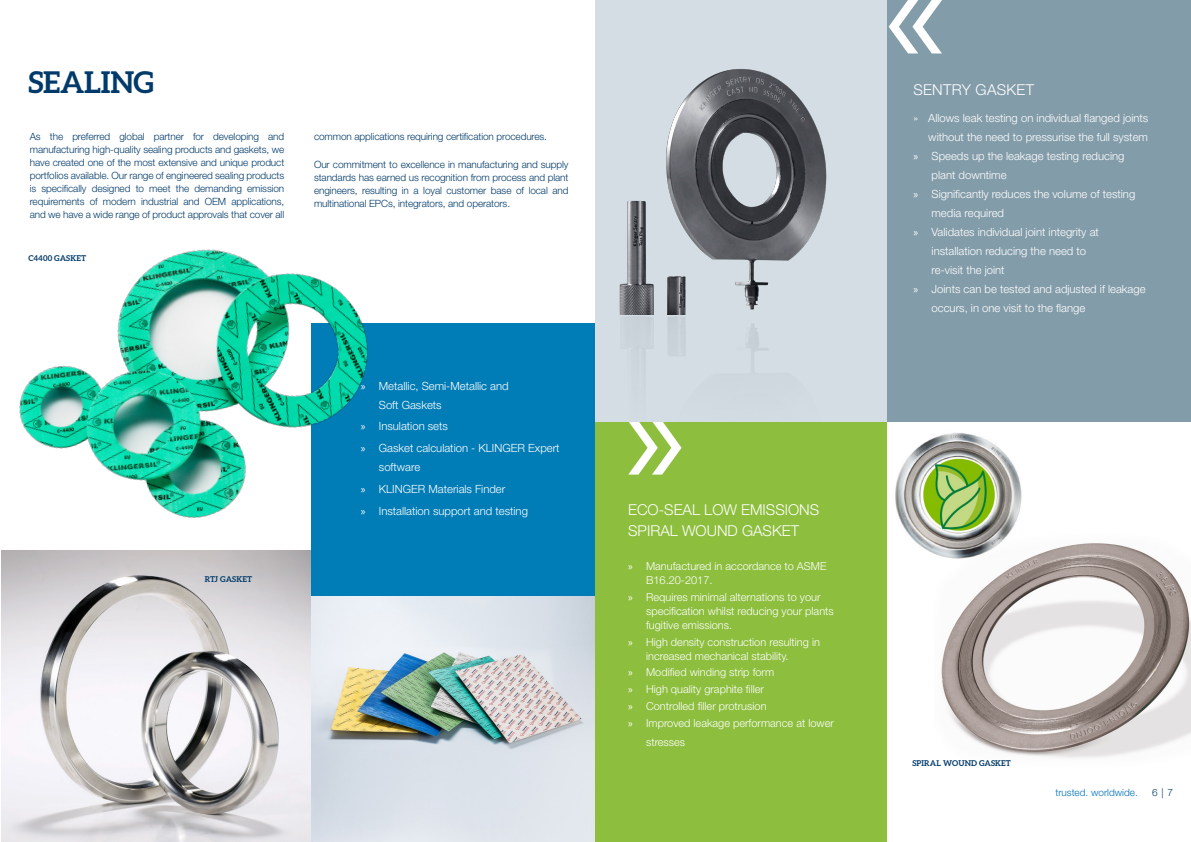
<style>
.page{position:relative;width:1191px;height:842px;background:#fff}
.page>*{position:absolute;margin:0;border:0;box-sizing:border-box;transform-origin:0 0}
.HL{font:700 30px "Aleo";letter-spacing:-.01em;color:#003a6a}
.HL-2{font:300 15px "Helvetica Neue LT Pro";color:#fff}
.t1{font:300 11.3px/19px "Helvetica Neue LT Pro";color:#fff}
.t2{font:300 11px/14px "Helvetica Neue LT Pro";color:#fff}
.Copy{font:300 10px/13px "Helvetica Neue LT Pro";letter-spacing:-.01em;color:#003a6a;text-align:justify}
.t3{font:300 10px "Helvetica Neue LT Pro";color:#0072bc}
.Copy-2{font:700 8px "Aleo";letter-spacing:.01em;color:#003a6a}
.s1{font-family:"Myriad Pro";font-weight:400}
</style>
<div class="page">
<img style="left:310px;top:596px;width:285px;height:246px">
<div style="left:310px;top:323px;width:285px;height:273px;background:#007cb6"></div>
<div style="left:595px;top:421px;width:292px;height:421px;background:#8dbe3e"></div>
<div style="left:887px;top:0;width:304px;height:421px;background:#839ca9"></div>
<svg style="left:897px;top:0;width:45px;height:53px"></svg>
<img style="left:581px;top:315px;width:316px;height:345px">
<img style="left:595px;top:0;width:302px;height:315px">
<img style="left:895px;top:432px;width:127px;height:128px">
<img style="left:934px;top:518px;width:257px;height:240px">
<img style="left:1px;top:565px;width:309px;height:277px">
<img style="left:1px;top:249px;width:367px;height:316px">
<p class="HL" style="left:28px;top:64px;width:127px">SEALING</p>
<p class="Copy" style="left:30px;top:130px;width:256px">As the preferred global partner for developing and manufacturing high-quality sealing products and gaskets, we have created one of the most extensive and unique product portfolios available. Our range of engineered sealing products is specifically designed to meet the demanding emission requirements of modern industrial and OEM applications, and we have a wide range of product approvals that cover all</p>
<p class="Copy" style="left:314px;top:130px;width:234px">common applications requiring certification procedures.</p>
<p class="Copy" style="left:314px;top:157px;width:256px">Our commitment to excellence in manufacturing and supply standards has earned us recognition from process and plant engineers, resulting in a loyal customer base of local and multinational EPCs, integrators, and operators.</p>
<p class="Copy-2" style="left:28px;top:254px;width:59px">C4400 GASKET</p>
<p class="Copy-2" style="left:205px;top:574px;width:49px">RTJ GASKET</p>
<p class="t1" style="left:379px;top:376px;width:131px;text-indent:-18px"><span class="s1">»</span> Metallic, Semi-Metallic and<br>Soft Gaskets</p>
<p class="t1" style="left:361px;top:417px;width:89px"><span class="s1">»</span> Insulation sets</p>
<p class="t1" style="left:379px;top:438px;width:182px;text-indent:-18px"><span class="s1">»</span> Gasket calculation - KLINGER Expert software</p>
<p class="t1" style="left:361px;top:479px;width:146px"><span class="s1">»</span> KLINGER Materials Finder</p>
<p class="t1" style="left:361px;top:501px;width:169px"><span class="s1">»</span> Installation support and testing</p>
<p class="HL-2" style="left:628px;top:501px;width:193px">ECO-SEAL LOW EMISSIONS</p>
<p class="HL-2" style="left:628px;top:522px;width:172px">SPIRAL WOUND GASKET</p>
<p class="t2" style="left:646px;top:559px;width:182px;text-indent:-18px"><span class="s1">»</span> Manufactured in accordance to ASME<br>B16.20-2017.</p>
<p class="t2" style="left:646px;top:589px;width:189px;text-indent:-18px"><span class="s1">»</span> Requires minimal alternations to your specification whilst reducing your plants fugitive emissions.</p>
<p class="t2" style="left:646px;top:634px;width:175px;text-indent:-18px"><span class="s1">»</span> High density construction resulting in increased mechanical stability.</p>
<p class="t2" style="left:628px;top:665px;width:148px"><span class="s1">»</span> Modified winding strip form</p>
<p class="t2" style="left:628px;top:682px;width:137px"><span class="s1">»</span> High quality graphite filler</p>
<p class="t2" style="left:628px;top:699px;width:140px"><span class="s1">»</span> Controlled filler protrusion</p>
<p class="t2" style="left:646px;top:713px;width:189px;line-height:19px;text-indent:-18px"><span class="s1">»</span> Improved leakage performance at lower stresses</p>
<p class="HL-2" style="left:913px;top:80px;width:122px">SENTRY GASKET</p>
<p class="t1" style="left:913px;top:108px;width:236px;text-align:right">» Allows leak testing on individual flanged joints without the need to pressurise the full system</p>
<p class="t1" style="left:931px;top:146px;width:194px;text-indent:-18px"><span class="s1">»</span> Speeds up the leakage testing reducing plant downtime</p>
<p class="t1" style="left:931px;top:184px;width:205px;text-indent:-18px"><span class="s1">»</span> Significantly reduces the volume of testing media required</p>
<p class="t1" style="left:931px;top:222px;width:169px;text-indent:-18px"><span class="s1">»</span> Validates individual joint integrity at installation reducing the need to re-visit the joint</p>
<p class="t1" style="left:931px;top:279px;width:215px;text-indent:-18px"><span class="s1">»</span> Joints can be tested and adjusted if leakage occurs, in one visit to the flange</p>
<p class="Copy-2" style="left:912px;top:759px;width:100px">SPIRAL WOUND GASKET</p>
<p class="t3" style="left:1055px;top:787px;width:84px">trusted. worldwide.</p>
<p class="Copy" style="left:1152px;top:786px;width:22px">6 | 7</p>
<p class="Copy" style="left:1154px;top:785px;width:7px">7</p>
</div>
